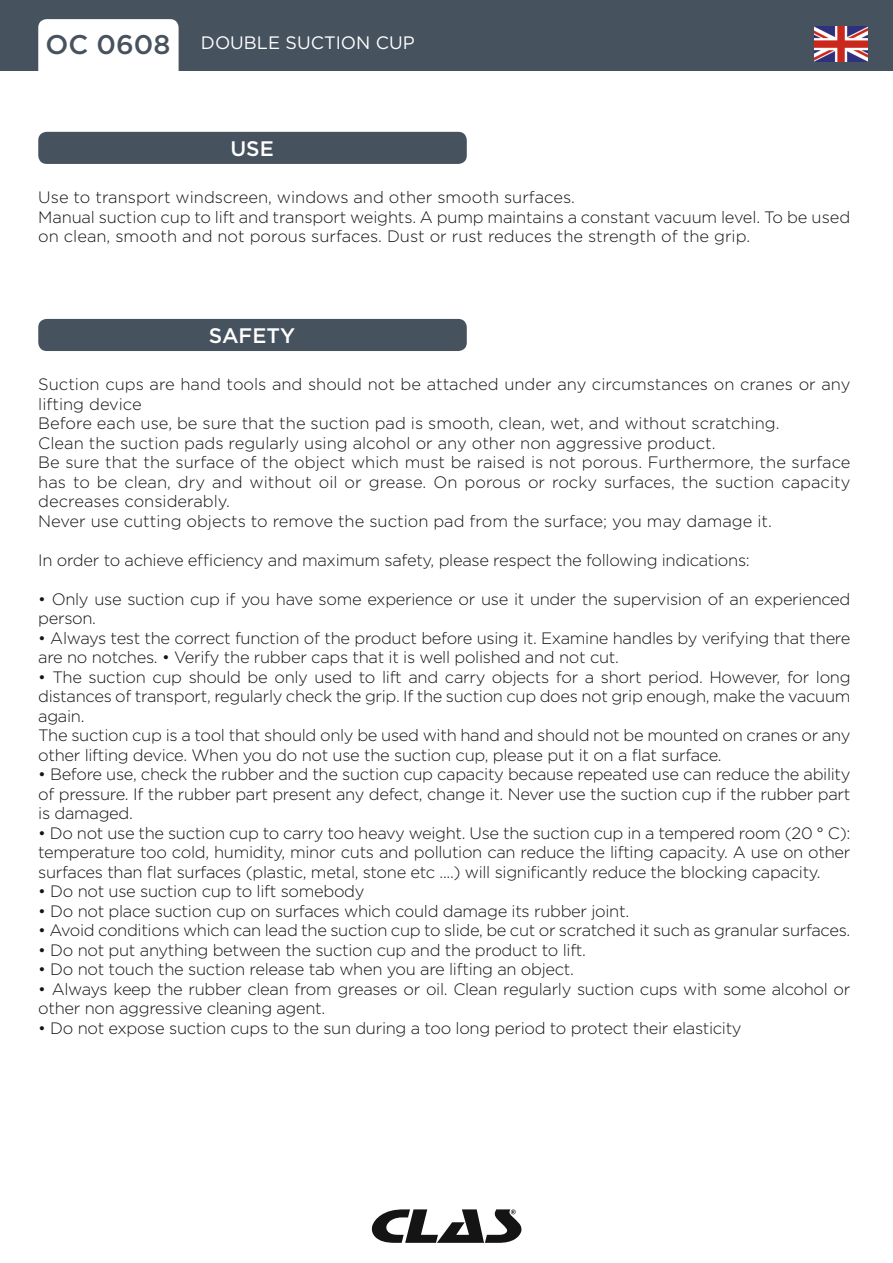
<style>
.page{position:relative;width:893px;height:1263px;background:#fff}
.page>*{position:absolute;margin:0;border:0;box-sizing:border-box;transform-origin:0 0}
.t1{font:500 21px "Gotham";color:#fff}
.t2{font:18px "Gotham";color:#fff}
.t3{font:300 16.5px/19.5px "Gotham";letter-spacing:-.02em;color:#131413}
.t4{font:300 16.5px/19.5px "Gotham";color:#131413}
.s1{font-weight:500;font-size:27px;color:#47525f}
</style>
<div class="page">
<div style="left:0;top:0;width:893px;height:71px;background:#47525f"></div>
<div style="left:38px;top:19px;width:141px;height:70px;background:#fff;border-radius:9px"></div>
<svg style="left:371px;top:1209px;width:151px;height:34px"></svg>
<img style="left:814px;top:26px;width:53px;height:35px">
<div style="left:38px;top:132px;width:429px;height:32px;background:#47525f;border-radius:9px"></div>
<div style="left:38px;top:319px;width:429px;height:32px;background:#47525f;border-radius:9px"></div>
<p class="t2" style="left:46px;top:31px;width:371px"><span class="s1">OC 0608</span> DOUBLE SUCTION CUP</p>
<p class="t1" style="left:230px;top:135px;width:45px">USE</p>
<p class="t4" style="left:38px;top:187px;width:814px">Use to transport windscreen, windows and other smooth surfaces.<br>Manual suction cup to lift and transport weights. A pump maintains a constant vacuum level. To be used on clean, smooth and not porous surfaces. Dust or rust reduces the strength of the grip.</p>
<p class="t1" style="left:209px;top:322px;width:88px">SAFETY</p>
<p class="t4" style="left:38px;top:374px;width:814px">Suction cups are hand tools and should not be attached under any circumstances on cranes or any lifting device<br>Before each use, be sure that the suction pad is smooth, clean, wet, and without scratching.<br>Clean the suction pads regularly using alcohol or any other non aggressive product.<br>Be sure that the surface of the object which must be raised is not porous. Furthermore, the surface has to be clean, dry and without oil or grease. On porous or rocky surfaces, the suction capacity decreases considerably.<br>Never use cutting objects to remove the suction pad from the surface; you may damage it.</p>
<p class="t3" style="left:38px;top:550px;width:713px">In order to achieve efficiency and maximum safety, please respect the following indications:</p>
<p class="t3" style="left:38px;top:589px;width:814px">• Only use suction cup if you have some experience or use it under the supervision of an experienced person.</p>
<p class="t3" style="left:38px;top:628px;width:814px">• Always test the correct function of the product before using it. Examine handles by verifying that there are no notches. • Verify the rubber caps that it is well polished and not cut.</p>
<p class="t3" style="left:38px;top:667px;width:814px">• The suction cup should be only used to lift and carry objects for a short period. However, for long distances of transport, regularly check the grip. If the suction cup does not grip enough, make the vacuum again.<br>The suction cup is a tool that should only be used with hand and should not be mounted on cranes or any other lifting device. When you do not use the suction cup, please put it on a flat surface.</p>
<p class="t3" style="left:38px;top:764px;width:814px;text-align:justify">• Before use, check the rubber and the suction cup capacity because repeated use can reduce the ability of pressure. If the rubber part present any defect, change it. Never use the suction cup if the rubber part is damaged.</p>
<p class="t3" style="left:38px;top:823px;width:814px;text-align:justify">• Do not use the suction cup to carry too heavy weight. Use the suction cup in a tempered room (20 ° C): temperature too cold, humidity, minor cuts and pollution can reduce the lifting capacity. A use on other surfaces than flat surfaces (plastic, metal, stone etc ....) will significantly reduce the blocking capacity.</p>
<p class="t3" style="left:38px;top:881px;width:328px">• Do not use suction cup to lift somebody</p>
<p class="t3" style="left:38px;top:901px;width:592px">• Do not place suction cup on surfaces which could damage its rubber joint.</p>
<p class="t3" style="left:38px;top:920px;width:814px">• Avoid conditions which can lead the suction cup to slide, be cut or scratched it such as granular surfaces.</p>
<p class="t3" style="left:38px;top:940px;width:549px">• Do not put anything between the suction cup and the product to lift.</p>
<p class="t3" style="left:38px;top:959px;width:537px">• Do not touch the suction release tab when you are lifting an object.</p>
<p class="t3" style="left:38px;top:979px;width:814px">• Always keep the rubber clean from greases or oil. Clean regularly suction cups with some alcohol or other non aggressive cleaning agent.</p>
<p class="t3" style="left:38px;top:1018px;width:705px">• Do not expose suction cups to the sun during a too long period to protect their elasticity</p>
</div>
